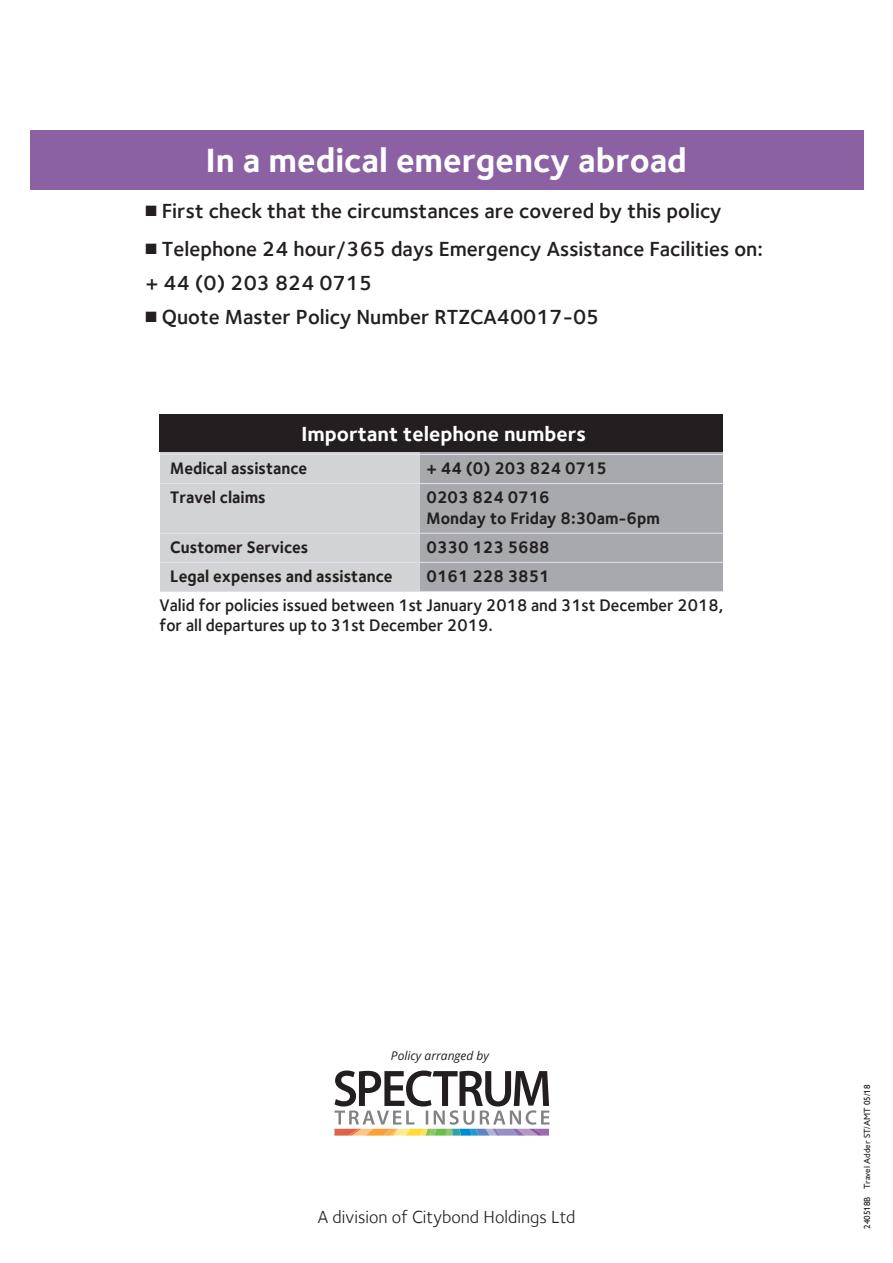
<style>
.page{position:relative;width:893px;height:1263px;background:#fff}
.page>*{position:absolute;margin:0;border:0;box-sizing:border-box;transform-origin:0 0}
.t1{font:700 34.5px "Foundry Sterling";color:#fff}
.t2{font:600 21px/33.8px "Foundry Sterling";color:#231f20}
.t3{font:700 21px "Foundry Sterling";color:#fff}
.t4{font:18px "Foundry Sterling";color:#231f20}
.t5{font:600 17.25px/20.5px "Foundry Sterling";color:#231f20;scale:.95 1}
.t6{font:700 17.1px/20.5px "Foundry Sterling";color:#231f20;scale:.95 1}
.t7{font:italic 12px "Open Sans";color:#231f20}
.t8{font:9px "Gill Alt One";color:#231f20}
</style>
<div class="page">
<div style="left:30px;top:130px;width:833px;height:59px;background:#8b61a4"></div>
<div style="left:160px;top:442px;width:266px;height:149px;background:#d1d3d4"></div>
<div style="left:420px;top:451px;width:303px;height:140px;background:#a7a9ac"></div>
<div style="left:160px;top:415px;width:563px;height:37px;background:#231f20"></div>
<hr style="left:160px;top:454px;width:564px;height:1px;background:#e7e0ef">
<hr style="left:160px;top:483px;width:564px;height:1px;background:#e7e0ef">
<hr style="left:160px;top:533px;width:564px;height:1px;background:#e7e0ef">
<hr style="left:160px;top:562px;width:564px;height:1px;background:#e7e0ef">
<hr style="left:160px;top:591px;width:564px;height:1px;background:#e7e0ef">
<svg style="left:334px;top:1070px;width:215px;height:65px"></svg>
<h1 class="t1" style="left:206px;top:140px;width:483px">In a medical emergency abroad</h1>
<p class="t2" style="left:145px;top:194px;width:578px">■ First check that the circumstances are covered by this policy</p>
<p class="t2" style="left:145px;top:232px;width:619px">■ Telephone 24 hour/365 days Emergency Assistance Facilities on: + 44 (0) 203 824 0715</p>
<p class="t2" style="left:145px;top:300px;width:455px">■ Quote Master Policy Number RTZCA40017-05</p>
<p class="t3" style="left:302px;top:421px;width:286px">Important telephone numbers</p>
<p class="t6" style="left:170px;top:458px;width:146px">Medical assistance</p>
<p class="t6" style="left:427px;top:458px;width:191px">+ 44 (0) 203 824 0715</p>
<p class="t6" style="left:170px;top:487px;width:102px">Travel claims</p>
<p class="t6" style="left:427px;top:487px;width:247px">0203 824 0716<br>Monday to Friday 8:30am-6pm</p>
<p class="t6" style="left:170px;top:536px;width:147px">Customer Services</p>
<p class="t6" style="left:427px;top:536px;width:131px">0330 123 5688</p>
<p class="t6" style="left:170px;top:565px;width:235px">Legal expenses and assistance</p>
<p class="t6" style="left:427px;top:565px;width:131px">0161 228 3851</p>
<p class="t5" style="left:160px;top:595px;width:595px">Valid for policies issued between 1st January 2018 and 31st December 2018, for all departures up to 31st December 2019.</p>
<p class="t7" style="left:391px;top:1047px;width:100px">Policy arranged by</p>
<p class="t4" style="left:318px;top:1206px;width:259px">A division of Citybond Holdings Ltd</p>
<p class="t8" style="left:862px;top:1229px;width:146px;rotate:-90deg">240518B Travel Adder ST/AMT 05/18</p>
</div>
